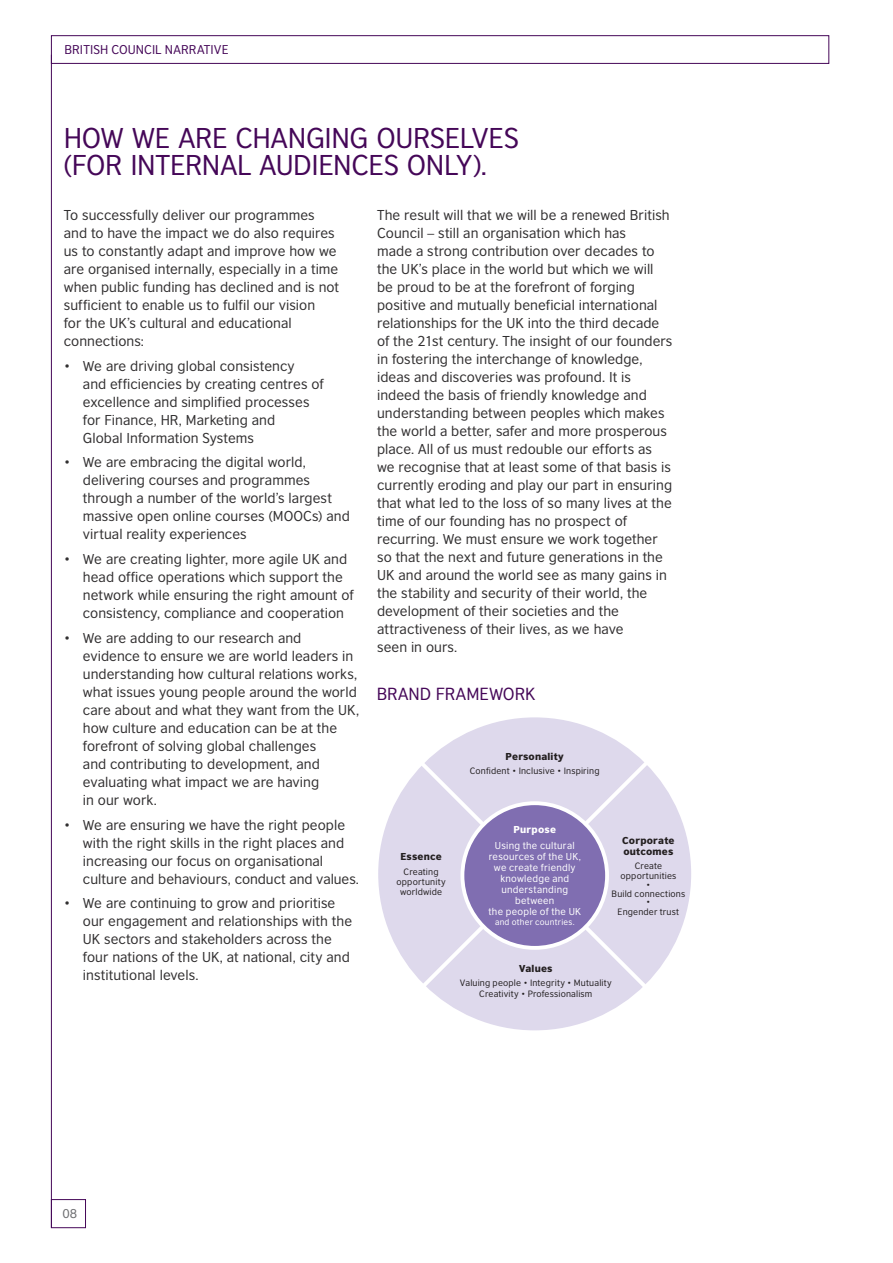
<style>
.page{position:relative;width:893px;height:1263px;background:#fff}
.page>*{position:absolute;margin:0;border:0;box-sizing:border-box;transform-origin:0 0}
.t1{font:27px/27px "British Council Sans";letter-spacing:-.015em;color:#450758}
.t2{font:16.5px "British Council Sans";letter-spacing:-.005em;color:#450758}
.t3{font:13.5px/18px "British Council Sans";letter-spacing:.005em;color:#312f30}
.t4{font:12px "British Council Sans";letter-spacing:.01em;color:#450758}
.t5{font:12px "British Council Sans";color:#6c6d70}
.t6{font:9.45px/11.1px "British Council Sans";letter-spacing:.025em;color:#fff;text-align:center}
.t7{font:900 9.45px/11.1px "British Council Sans";letter-spacing:.02em;color:#231f20}
.t8{font:900 9.45px "British Council Sans";letter-spacing:.025em;color:#fff}
.t9{font:8.7px/9.1px "British Council Sans";letter-spacing:.02em;color:#231f20;text-align:center}
.t10{font:8.1px "British Council Sans";letter-spacing:.03em;color:#fff}
</style>
<div class="page">
<div style="left:51px;top:35px;width:778px;height:29px;border:1px solid #450758"></div>
<div style="left:51px;top:1199px;width:35px;height:29px;border:1px solid #450758"></div>
<hr style="left:51px;top:55px;width:1px;height:1173px;background:#450758">
<div style="left:378px;top:717px;width:313px;height:313px;background:#ded9ec;border-radius:50%"></div>
<svg style="left:415px;top:756px;width:238px;height:237px"></svg>
<div style="left:462px;top:803px;width:145px;height:145px;background:#806eb1;border-radius:50%"></div>
<div style="left:460px;top:801px;width:149px;height:149px;border:4px solid #fff;border-radius:50%"></div>
<p class="t4" style="left:65px;top:40px;width:166px">BRITISH COUNCIL NARRATIVE</p>
<h1 class="t1" style="left:64px;top:122px;width:457px">HOW WE ARE CHANGING OURSELVES (FOR INTERNAL AUDIENCES ONLY).</h1>
<p class="t3" style="left:64px;top:205px;width:277px">To successfully deliver our programmes and to have the impact we do also requires us to constantly adapt and improve how we are organised internally, especially in a time when public funding has declined and is not sufficient to enable us to fulfil our vision<br>for the UK’s cultural and educational connections:</p>
<p class="t3" style="left:83px;top:356px;width:242px;text-indent:-19px">• We are driving global consistency<br>and efficiencies by creating centres of excellence and simplified processes for Finance, HR, Marketing and<br>Global Information Systems</p>
<p class="t3" style="left:83px;top:452px;width:268px;text-indent:-19px">• We are embracing the digital world, delivering courses and programmes through a number of the world’s largest massive open online courses (MOOCs) and virtual reality experiences</p>
<p class="t3" style="left:83px;top:549px;width:272px;text-indent:-19px">• We are creating lighter, more agile UK and head office operations which support the network while ensuring the right amount of consistency, compliance and cooperation</p>
<p class="t3" style="left:83px;top:628px;width:278px;text-indent:-19px">• We are adding to our research and evidence to ensure we are world leaders in understanding how cultural relations works, what issues young people around the world care about and what they want from the UK, how culture and education can be at the forefront of solving global challenges<br>and contributing to development, and evaluating what impact we are having<br>in our work.</p>
<p class="t3" style="left:83px;top:814px;width:278px;text-indent:-19px">• We are ensuring we have the right people with the right skills in the right places and increasing our focus on organisational culture and behaviours, conduct and values.</p>
<p class="t3" style="left:83px;top:893px;width:271px;text-indent:-19px">• We are continuing to grow and prioritise our engagement and relationships with the UK sectors and stakeholders across the four nations of the UK, at national, city and institutional levels.</p>
<p class="t3" style="left:377px;top:205px;width:297px">The result will that we will be a renewed British Council – still an organisation which has<br>made a strong contribution over decades to the UK’s place in the world but which we will be proud to be at the forefront of forging positive and mutually beneficial international relationships for the UK into the third decade of the 21st century. The insight of our founders in fostering the interchange of knowledge, ideas and discoveries was profound. It is indeed the basis of friendly knowledge and understanding between peoples which makes the world a better, safer and more prosperous place. All of us must redouble our efforts as we recognise that at least some of that basis is currently eroding and play our part in ensuring that what led to the loss of so many lives at the time of our founding has no prospect of recurring. We must ensure we work together so that the next and future generations in the UK and around the world see as many gains in the stability and security of their world, the development of their societies and the attractiveness of their lives, as we have<br>seen in ours.</p>
<p class="t2" style="left:377px;top:680px;width:160px">BRAND FRAMEWORK</p>
<p class="t7" style="left:506px;top:749px;width:60px">Personality</p>
<p class="t9" style="left:470px;top:766px;width:131px">Confident • Inclusive • Inspiring</p>
<p class="t8" style="left:513px;top:821px;width:44px">Purpose</p>
<p class="t6" style="left:488px;top:839px;width:94px">Using the cultural resources of the UK, we create friendly knowledge and understanding between<br>the people of the UK</p>
<p class="t10" style="left:495px;top:915px;width:81px">and other countries.</p>
<p class="t7" style="left:519px;top:961px;width:35px">Values</p>
<p class="t9" style="left:460px;top:977px;width:153px;line-height:10.2px">Valuing people • Integrity • Mutuality<br>Creativity • Professionalism</p>
<p class="t7" style="left:622px;top:834px;width:54px">Corporate outcomes</p>
<p class="t9" style="left:612px;top:860px;width:75px">Create opportunities<br>•<br>Build connections •<br>Engender trust</p>
<p class="t7" style="left:400px;top:850px;width:43px">Essence</p>
<p class="t9" style="left:397px;top:866px;width:51px;line-height:10.2px">Creating opportunity worldwide</p>
<p class="t5" style="left:62px;top:1204px;width:16px">08</p>
</div>
